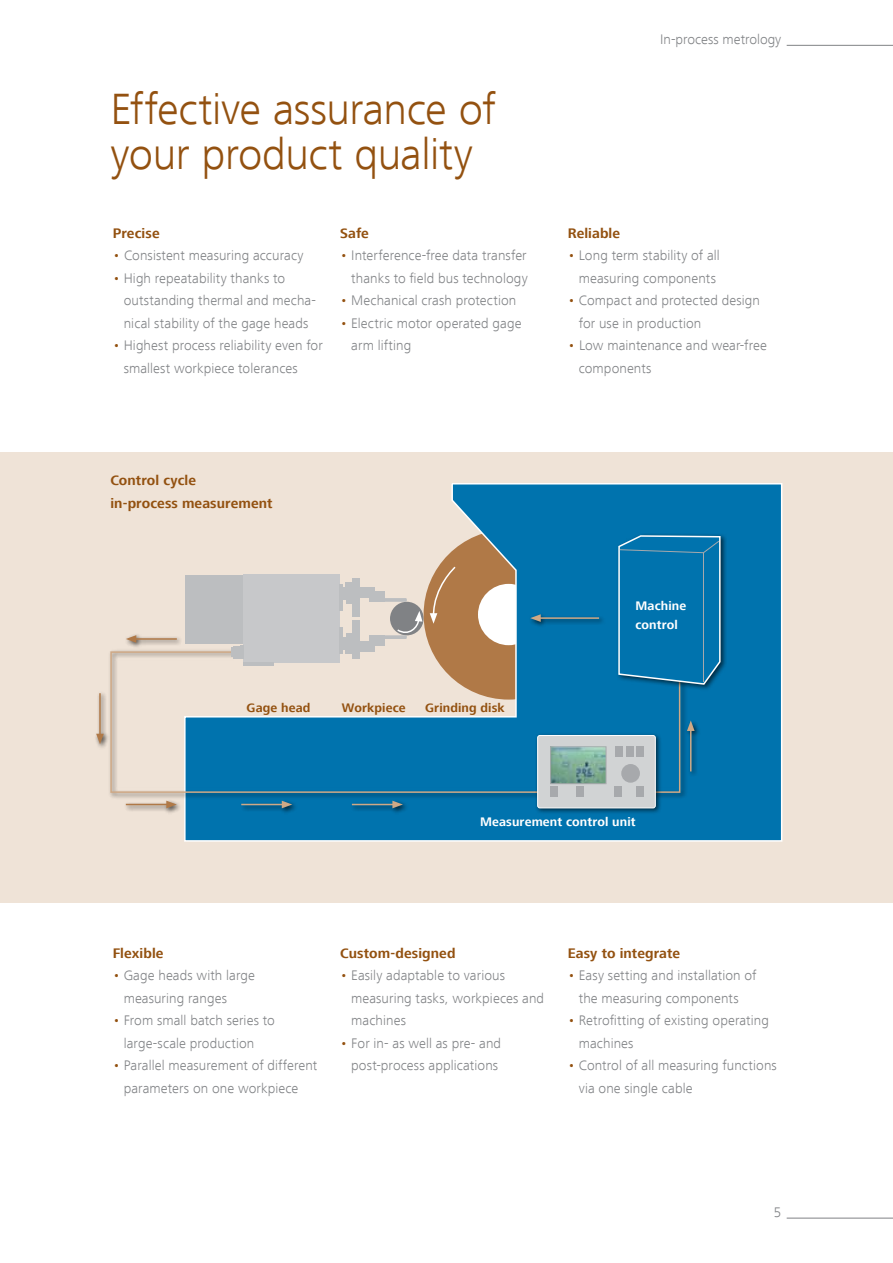
<style>
.page{position:relative;width:893px;height:1263px;background:#fff}
.page>*{position:absolute;margin:0;border:0;box-sizing:border-box;transform-origin:0 0}
.t1{font:300 45px/45px "Frutiger Next LT";letter-spacing:-.015em;color:#935110}
.t2{font:300 14.25px/22.5px "Frutiger Next LT";letter-spacing:.005em;color:#808285}
.t3{font:700 14.25px/22.5px "Frutiger Next LT";letter-spacing:.005em;color:#935110}
.t4{font:700 12.75px/18.3px "Frutiger Next LT";letter-spacing:.01em;color:#fff}
.t5{font:700 12.75px "Frutiger Next LT";letter-spacing:.01em;color:#935110}
.s1{color:#935110}
</style>
<div class="page">
<div style="left:1px;top:452px;width:892px;height:451px;background:#efe3d7"></div>
<hr style="left:787px;top:1218px;width:106px;height:1px;background:#808285">
<hr style="left:787px;top:45px;width:106px;height:1px;background:#808285">
<svg style="left:184px;top:483px;width:599px;height:359px"></svg>
<div style="left:108px;top:639px;width:579px;height:160px;background:#000;opacity:.6"></div>
<svg style="left:110px;top:639px;width:571px;height:155px"></svg>
<svg style="left:430px;top:566px;width:26px;height:58px"></svg>
<svg style="left:396px;top:611px;width:26px;height:26px"></svg>
<div style="left:124px;top:633px;width:59px;height:16px;background:#000;opacity:.7"></div>
<hr style="left:134px;top:638px;width:43px;height:2px;background:#b07947">
<svg style="left:126px;top:635px;width:10px;height:8px"></svg>
<div style="left:529px;top:612px;width:76px;height:16px;background:#000;opacity:.7"></div>
<hr style="left:538px;top:617px;width:61px;height:2px;background:#cfa986">
<svg style="left:530px;top:614px;width:11px;height:8px"></svg>
<div style="left:124px;top:799px;width:59px;height:16px;background:#000;opacity:.7"></div>
<hr style="left:126px;top:804px;width:43px;height:1px;background:#b07947">
<svg style="left:166px;top:801px;width:11px;height:7px"></svg>
<div style="left:239px;top:799px;width:59px;height:16px;background:#000;opacity:.7"></div>
<hr style="left:241px;top:804px;width:43px;height:1px;background:#cfa986">
<svg style="left:282px;top:801px;width:10px;height:7px"></svg>
<div style="left:350px;top:799px;width:59px;height:16px;background:#000;opacity:.7"></div>
<hr style="left:352px;top:804px;width:43px;height:1px;background:#cfa986">
<svg style="left:392px;top:801px;width:11px;height:7px"></svg>
<div style="left:94px;top:691px;width:16px;height:59px;background:#000;opacity:.7"></div>
<hr style="left:99px;top:693px;width:2px;height:43px;background:#b07947">
<svg style="left:96px;top:734px;width:8px;height:10px"></svg>
<div style="left:685px;top:719px;width:16px;height:59px;background:#000;opacity:.7"></div>
<hr style="left:690px;top:729px;width:1px;height:42px;background:#cfa986">
<svg style="left:687px;top:720px;width:8px;height:11px"></svg>
<div style="left:535px;top:732px;width:128px;height:83px;background:#000;opacity:.6"></div>
<div style="left:538px;top:735px;width:117px;height:73px;background:#d1d3d4;border-radius:2px"></div>
<div style="left:537px;top:735px;width:119px;height:73px;border:1px solid #fff;border-radius:2px"></div>
<svg style="left:550px;top:746px;width:56px;height:38px"></svg>
<div style="left:615px;top:747px;width:8px;height:10px;background:#a7a9ac"></div>
<div style="left:626px;top:747px;width:8px;height:10px;background:#a7a9ac"></div>
<div style="left:636px;top:747px;width:8px;height:10px;background:#a7a9ac"></div>
<div style="left:636px;top:787px;width:8px;height:10px;background:#a7a9ac"></div>
<div style="left:614px;top:787px;width:8px;height:10px;background:#a7a9ac"></div>
<div style="left:576px;top:787px;width:8px;height:10px;background:#a7a9ac"></div>
<div style="left:550px;top:787px;width:8px;height:10px;background:#a7a9ac"></div>
<div style="left:621px;top:764px;width:19px;height:19px;background:#a7a9ac;border-radius:50%"></div>
<div style="left:616px;top:533px;width:111px;height:158px;background:#000;opacity:.6"></div>
<svg style="left:617px;top:534px;width:104px;height:152px"></svg>
<hr style="left:703px;top:553px;width:1px;height:129px;background:#a7a9ac">
<div style="left:186px;top:575px;width:58px;height:68px;background:#bcbec0"></div>
<div style="left:244px;top:574px;width:96px;height:88px;background:#c7c8ca"></div>
<div style="left:340px;top:587px;width:15px;height:13px;background:#bcbec0"></div>
<hr style="left:340px;top:584px;width:3px;height:26px;background:#bcbec0">
<hr style="left:340px;top:628px;width:3px;height:26px;background:#bcbec0">
<div style="left:340px;top:637px;width:15px;height:12px;background:#bcbec0"></div>
<div style="left:345px;top:583px;width:6px;height:12px;background:#bcbec0"></div>
<div style="left:345px;top:641px;width:6px;height:12px;background:#bcbec0"></div>
<div style="left:346px;top:591px;width:5px;height:12px;background:#bcbec0"></div>
<div style="left:346px;top:633px;width:5px;height:12px;background:#bcbec0"></div>
<hr style="left:244px;top:662px;width:30px;height:4px;background:#bcbec0">
<hr style="left:241px;top:645px;width:3px;height:14px;background:#bcbec0">
<div style="left:352px;top:620px;width:8px;height:38px;background:#bcbec0"></div>
<div style="left:233px;top:646px;width:8px;height:12px;background:#bcbec0"></div>
<div style="left:232px;top:647px;width:5px;height:9px;background:#bcbec0"></div>
<div style="left:352px;top:578px;width:8px;height:39px;background:#bcbec0"></div>
<div style="left:360px;top:587px;width:15px;height:11px;background:#bcbec0"></div>
<div style="left:369px;top:591px;width:15px;height:11px;background:#bcbec0"></div>
<hr style="left:380px;top:598px;width:27px;height:4px;background:#bcbec0">
<div style="left:360px;top:641px;width:15px;height:11px;background:#bcbec0"></div>
<div style="left:369px;top:635px;width:15px;height:11px;background:#bcbec0"></div>
<svg style="left:384px;top:635px;width:23px;height:4px"></svg>
<h1 class="t1" style="left:111px;top:87px;width:387px">Effective assurance of your product quality</h1>
<p class="t3" style="left:113px;top:222px;width:48px">Precise</p>
<p class="t2" style="left:113px;top:244px;width:193px"><span class="s1">•</span> Consistent measuring accuracy</p>
<p class="t2" style="left:124px;top:267px;width:194px;text-indent:-11px"><span class="s1">•</span> High repeatability thanks to outstanding thermal and mecha&shy;nical stability of the gage heads</p>
<p class="t2" style="left:124px;top:334px;width:201px;text-indent:-11px"><span class="s1">•</span> Highest process reliability even for smallest workpiece tolerances</p>
<p class="t3" style="left:340px;top:222px;width:30px">Safe</p>
<p class="t2" style="left:340px;top:244px;width:189px;text-align:right"><span class="s1">•</span> Interference-free data transfer thanks to field bus technology</p>
<p class="t2" style="left:340px;top:289px;width:178px"><span class="s1">•</span> Mechanical crash protection</p>
<p class="t2" style="left:351px;top:312px;width:172px;text-indent:-11px"><span class="s1">•</span> Electric motor operated gage arm lifting</p>
<p class="t3" style="left:110px;top:469px;width:164px">Control cycle<br>in-process measurement</p>
<p class="t5" style="left:247px;top:701px;width:65px">Gage head</p>
<p class="t5" style="left:342px;top:701px;width:65px">Workpiece</p>
<p class="t5" style="left:425px;top:701px;width:81px">Grinding disk</p>
<p class="t2" style="left:660px;top:28px;width:123px">In-process metrology</p>
<p class="t3" style="left:568px;top:222px;width:54px">Reliable</p>
<p class="t2" style="left:568px;top:244px;width:154px;text-align:center"><span class="s1">•</span> Long term stability of all measuring components</p>
<p class="t2" style="left:579px;top:289px;width:183px;text-indent:-11px"><span class="s1">•</span> Compact and protected design for use in production</p>
<p class="t2" style="left:579px;top:334px;width:190px;text-indent:-11px"><span class="s1">•</span> Low maintenance and wear-free components</p>
<p class="t4" style="left:635px;top:597px;width:52px">Machine control</p>
<p class="t4" style="left:480px;top:813px;width:157px">Measurement control unit</p>
<p class="t3" style="left:113px;top:942px;width:52px">Flexible</p>
<p class="t2" style="left:124px;top:964px;width:133px;text-indent:-11px"><span class="s1">•</span> Gage heads with large measuring ranges</p>
<p class="t2" style="left:124px;top:1009px;width:153px;text-indent:-11px"><span class="s1">•</span> From small batch series to large-scale production</p>
<p class="t2" style="left:113px;top:1054px;width:206px;text-align:center"><span class="s1">•</span> Parallel measurement of different parameters on one workpiece</p>
<p class="t3" style="left:340px;top:942px;width:117px">Custom-designed</p>
<p class="t2" style="left:351px;top:964px;width:194px;text-indent:-11px"><span class="s1">•</span> Easily adaptable to various measuring tasks, workpieces and machines</p>
<p class="t2" style="left:340px;top:1032px;width:162px;text-align:center"><span class="s1">•</span> For in- as well as pre- and post-process applications</p>
<p class="t3" style="left:568px;top:942px;width:114px">Easy to integrate</p>
<p class="t2" style="left:568px;top:964px;width:190px;text-align:center"><span class="s1">•</span> Easy setting and installation of the measuring components</p>
<p class="t2" style="left:579px;top:1009px;width:192px;text-indent:-11px"><span class="s1">•</span> Retrofitting of existing operating machines</p>
<p class="t2" style="left:579px;top:1054px;width:200px;text-indent:-11px"><span class="s1">•</span> Control of all measuring functions via one single cable</p>
<p class="t2" style="left:774px;top:1201px;width:9px">5</p>
</div>
